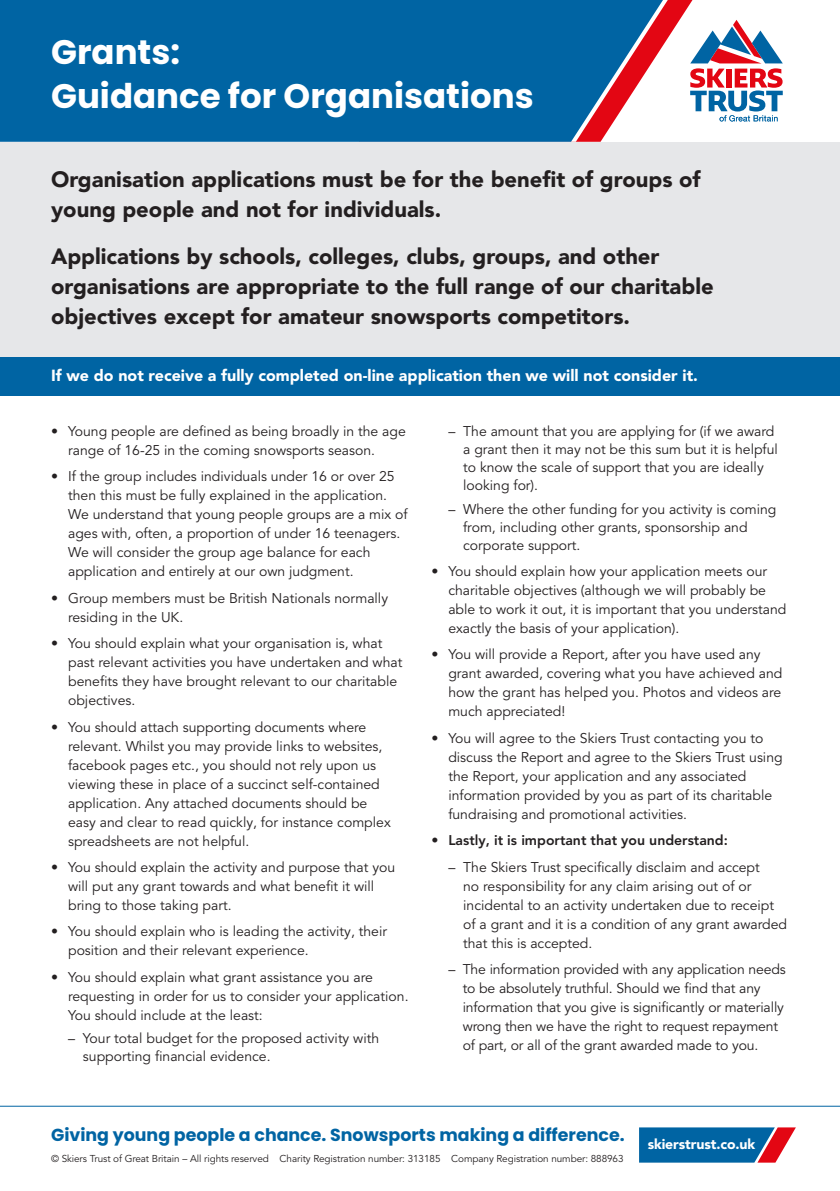
<style>
.page{position:relative;width:840px;height:1191px;background:#fff}
.page>*{position:absolute;margin:0;border:0;box-sizing:border-box;transform-origin:0 0}
.A_Head{font:700 34px "Poppins";color:#fff}
.B_Head_less_space{font:900 22px/30px "Avenir LT Pro";color:#231f20}
.B_Head{font:900 22px/30px "Avenir LT Pro";color:#231f20}
.Strapline{font:700 17.4px "Poppins";color:#0064a3}
.C_Head{font:900 16px "Avenir LT Pro";color:#fff}
.Text_03_space{font:14px/19px "Avenir LT Pro";color:#231f20}
.Text_03{font:14px/18px "Avenir LT Pro";color:#231f20}
.Text_03_space-2{font:800 14px "Avenir LT Pro";color:#231f20}
.Smallprint{font:900 14px "Avenir LT Pro";letter-spacing:-.005em;color:#fff}
.Smallprint-2{font:10px "Avenir LT Pro";letter-spacing:-.005em;color:#231f20}
</style>
<div class="page">
<div style="left:0;top:142px;width:839px;height:215px;background:#e6e7e9"></div>
<div style="left:0;top:357px;width:839px;height:39px;background:#0064a3"></div>
<svg style="left:692px;top:20px;width:90px;height:101px"></svg>
<svg style="left:667px;top:0;width:25px;height:96px"></svg>
<svg style="left:0;top:0;width:662px;height:142px;background:#1067a2"></svg>
<hr style="left:0;top:1105px;width:839px;height:1px;background:#0064a3">
<svg style="left:639px;top:1127px;width:156px;height:35px;background:#30679a"></svg>
<p class="A_Head" style="left:51px;top:32px;width:130px">Grants:</p>
<p class="A_Head" style="left:51px;top:76px;width:484px">Guidance for Organisations</p>
<p class="B_Head" style="left:51px;top:164px;width:650px">Organisation applications must be for the benefit of groups of young people and not for individuals.</p>
<p class="B_Head_less_space" style="left:51px;top:241px;width:663px">Applications by schools, colleges, clubs, groups, and other organisations are appropriate to the full range of our charitable objectives except for amateur snowsports competitors.</p>
<p class="C_Head" style="left:51px;top:366px;width:648px">If we do not receive a fully completed on-line application then we will not consider it.</p>
<p class="Text_03_space" style="left:68px;top:422px;width:339px;text-indent:-17px">• Young people are defined as being broadly in the age range of 16-25 in the coming snowsports season.</p>
<p class="Text_03_space" style="left:68px;top:467px;width:341px;text-indent:-17px">• If the group includes individuals under 16 or over 25 then this must be fully explained in the application.<br>We understand that young people groups are a mix of ages with, often, a proportion of under 16 teenagers.<br>We will consider the group age balance for each application and entirely at our own judgment.</p>
<p class="Text_03_space" style="left:68px;top:588px;width:321px;text-indent:-17px">• Group members must be British Nationals normally residing in the UK.</p>
<p class="Text_03_space" style="left:68px;top:634px;width:335px;text-indent:-17px">• You should explain what your organisation is, what past relevant activities you have undertaken and what benefits they have brought relevant to our charitable objectives.</p>
<p class="Text_03_space" style="left:68px;top:717px;width:324px;text-indent:-17px">• You should attach supporting documents where relevant. Whilst you may provide links to websites, facebook pages etc., you should not rely upon us viewing these in place of a succinct self-contained application. Any attached documents should be easy and clear to read quickly, for instance complex spreadsheets are not helpful.</p>
<p class="Text_03_space" style="left:68px;top:858px;width:328px;text-indent:-17px">• You should explain the activity and purpose that you will put any grant towards and what benefit it will bring to those taking part.</p>
<p class="Text_03_space" style="left:68px;top:922px;width:320px;text-indent:-17px">• You should explain who is leading the activity, their position and their relevant experience.</p>
<p class="Text_03_space" style="left:68px;top:967px;width:342px;text-indent:-17px">• You should explain what grant assistance you are requesting in order for us to consider your application.<br>You should include at the least:</p>
<p class="Text_03" style="left:83px;top:1029px;width:298px;text-indent:-15px">– Your total budget for the proposed activity with supporting financial evidence.</p>
<p class="Text_03" style="left:463px;top:422px;width:316px;text-indent:-15px">– The amount that you are applying for (if we award a grant then it may not be this sum but it is helpful to know the scale of support that you are ideally looking for).</p>
<p class="Text_03" style="left:463px;top:500px;width:314px;text-indent:-15px">– Where the other funding for you activity is coming from, including other grants, sponsorship and corporate support.</p>
<p class="Text_03_space" style="left:448px;top:562px;width:339px;text-indent:-17px">• You should explain how your application meets our charitable objectives (although we will probably be able to work it out, it is important that you understand exactly the basis of your application).</p>
<p class="Text_03_space" style="left:448px;top:645px;width:335px;text-indent:-17px">• You will provide a Report, after you have used any grant awarded, covering what you have achieved and how the grant has helped you. Photos and videos are much appreciated!</p>
<p class="Text_03_space" style="left:448px;top:728px;width:335px;text-indent:-17px">• You will agree to the Skiers Trust contacting you to discuss the Report and agree to the Skiers Trust using the Report, your application and any associated information provided by you as part of its charitable fundraising and promotional activities.</p>
<p class="Text_03_space-2" style="left:431px;top:832px;width:298px">• Lastly, it is important that you understand:</p>
<p class="Text_03_space" style="left:463px;top:857px;width:325px;text-indent:-15px">– The Skiers Trust specifically disclaim and accept<br>no responsibility for any claim arising out of or incidental to an activity undertaken due to receipt of a grant and it is a condition of any grant awarded that this is accepted.</p>
<p class="Text_03_space" style="left:462px;top:960px;width:324px;text-indent:-14px">– The information provided with any application needs to be absolutely truthful. Should we find that any information that you give is significantly or materially wrong then we have the right to request repayment of part, or all of the grant awarded made to you.</p>
<p class="Strapline" style="left:51px;top:1125px;width:574px">Giving young people a chance. Snowsports making a difference.</p>
<p class="Smallprint-2" style="left:51px;top:1152px;width:573px">© Skiers Trust of Great Britain – All rights reserved Charity Registration number: 313185 Company Registration number: 888963</p>
<p class="Smallprint" style="left:647px;top:1135px;width:109px">skierstrust.co.uk</p>
</div>
